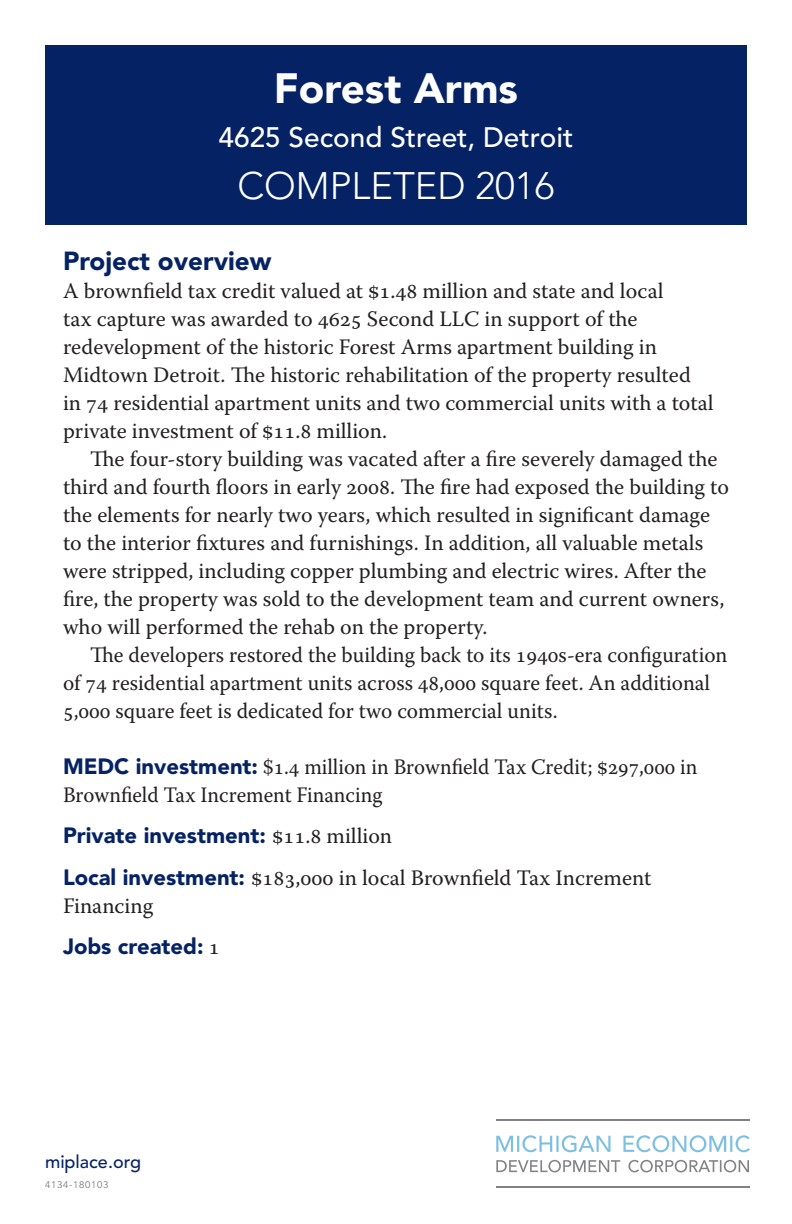
<style>
.page{position:relative;width:792px;height:1224px;background:#fff}
.page>*{position:absolute;margin:0;border:0;box-sizing:border-box;transform-origin:0 0}
.t1{font:900 42px "Avenir";color:#fff}
.t2{font:300 38px "Avenir";color:#fff}
.t3{font:500 28px "Avenir";color:#fff}
.t4{font:900 26px "Avenir";color:#052265}
.t5{font:22px/28px "Warnock Pro";color:#231f20}
.t6{font:22px/28px "Warnock Pro";color:#231f20;scale:.95 1}
.t7{font:900 22px "Avenir";color:#052265}
.t8{font:500 18px "Avenir";color:#052265}
.t9{font:300 9.6px "Avenir";letter-spacing:.08em;color:#6c6d70;scale:1.04 1}
.s1{font-family:"Avenir";font-weight:900;color:#052265}
.s2{font-family:"Warnock Pro";font-weight:400;color:#231f20}
</style>
<div class="page">
<div style="left:45px;top:45px;width:702px;height:180px;background:#052265"></div>
<svg style="left:496px;top:1160px;width:253px;height:12px"></svg>
<svg style="left:496px;top:1135px;width:254px;height:17px"></svg>
<hr style="left:496px;top:1120px;width:254px;height:1px;background:#808285">
<hr style="left:496px;top:1186px;width:254px;height:1px;background:#808285">
<p class="t1" style="left:274px;top:63px;width:246px">Forest Arms</p>
<p class="t3" style="left:219px;top:121px;width:356px">4625 Second Street, Detroit</p>
<p class="t2" style="left:238px;top:163px;width:318px">COMPLETED 2016</p>
<p class="t4" style="left:63px;top:245px;width:210px">Project overview</p>
<p class="t5" style="left:63px;top:276px;width:652px">A brownfield tax credit valued at $1.48 million and state and local<br>tax capture was awarded to 4625 Second LLC in support of the redevelopment of the historic Forest Arms apartment building in Midtown Detroit. The historic rehabilitation of the property resulted in 74 residential apartment units and two commercial units with a total private investment of $11.8 million.</p>
<p class="t5" style="left:63px;top:444px;width:668px;text-indent:27px">The four-story building was vacated after a fire severely damaged the third and fourth floors in early 2008. The fire had exposed the building to the elements for nearly two years, which resulted in significant damage to the interior fixtures and furnishings. In addition, all valuable metals were stripped, including copper plumbing and electric wires. After the fire, the property was sold to the development team and current owners, who will performed the rehab on the property.</p>
<p class="t5" style="left:63px;top:640px;width:666px;text-indent:27px">The developers restored the building back to its 1940s-era configuration of 74 residential apartment units across 48,000 square feet. An additional<br>5,000 square feet is dedicated for two commercial units.</p>
<p class="t6" style="left:63px;top:752px;width:669px"><span class="s1">MEDC investment:</span> $1.4 million in Brownfield Tax Credit; $297,000 in<br>Brownfield Tax Increment Financing</p>
<p class="t7" style="left:63px;top:822px;width:331px">Private investment: <span class="s2">$11.8 million</span></p>
<p class="t5" style="left:63px;top:863px;width:590px"><span class="s1">Local investment:</span> $183,000 in local Brownfield Tax Increment<br>Financing</p>
<p class="t7" style="left:63px;top:933px;width:158px">Jobs created: <span class="s2">1</span></p>
<p class="t8" style="left:45px;top:1151px;width:98px">miplace.org</p>
<p class="t9" style="left:45px;top:1179px;width:62px">4134-180103</p>
</div>
